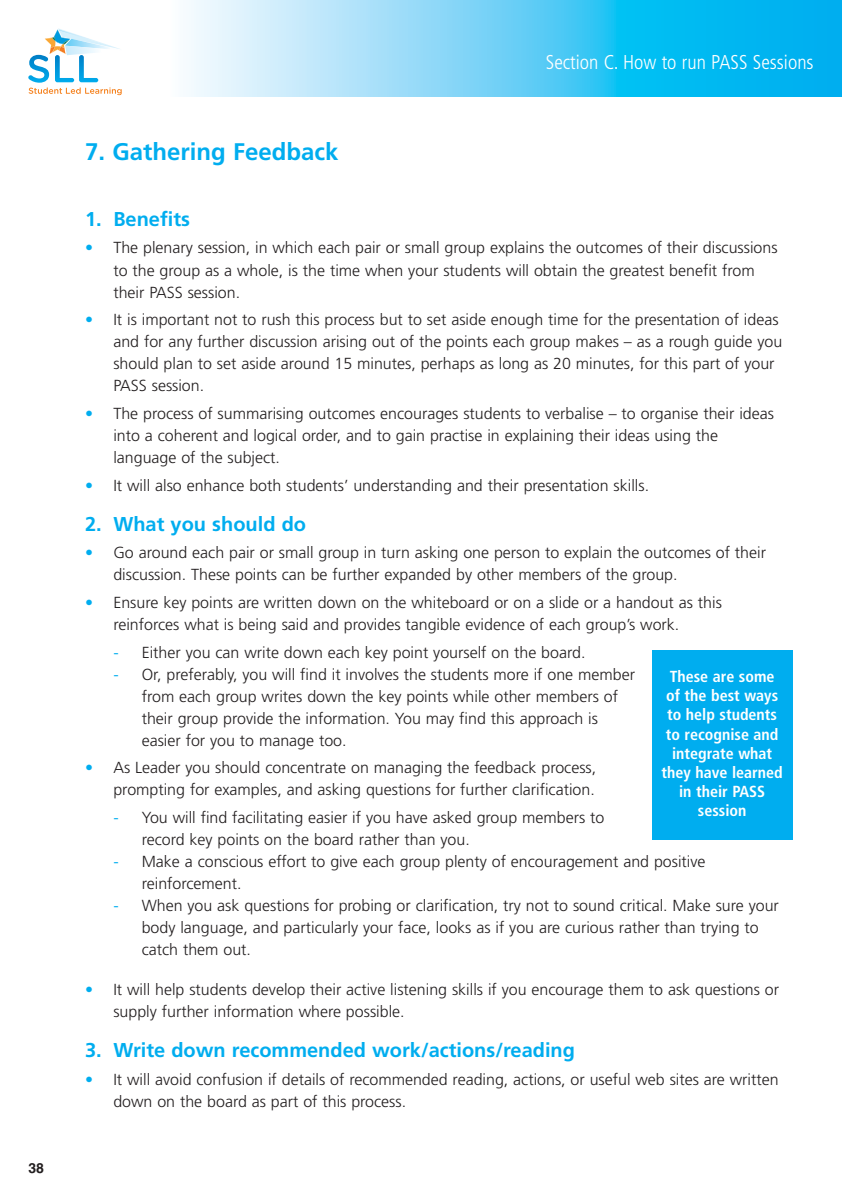
<style>
.page{position:relative;width:842px;height:1191px;background:#fff}
.page>*{position:absolute;margin:0;border:0;box-sizing:border-box;transform-origin:0 0}
.t1{font:700 24px "Frutiger LT";color:#00adef}
.t2{font:700 20px "Frutiger LT";color:#00adef}
.t3{font:300 condensed 20px "Frutiger LT";color:#fff}
.t4{font:300 16px/22px "Frutiger LT";color:#231f20}
.t5{font:700 condensed 16px/19.2px "Frutiger LT";color:#fff;text-align:center}
.t6{font:700 14px "Helvetica LT";color:#231f20}
.s1{color:#00adef}
</style>
<div class="page">
<svg style="left:28px;top:28px;width:94px;height:67px"></svg>
<div style="left:652px;top:650px;width:140px;height:190px;background:#00adef"></div>
<img style="left:189px;top:0;width:653px;height:96px">
<p class="t6" style="left:28px;top:1162px;width:17px">38</p>
<h1 class="t1" style="left:85px;top:142px;width:255px">7. Gathering Feedback</h1>
<p class="t3" style="left:546px;top:52px;width:269px">Section C. How to run PASS Sessions</p>
<p class="t2" style="left:85px;top:211px;width:107px">1. Benefits</p>
<p class="t4" style="left:113px;top:238px;width:666px;text-indent:-28px"><span class="s1">•</span> The plenary session, in which each pair or small group explains the outcomes of their discussions to the group as a whole, is the time when your students will obtain the greatest benefit from their PASS session.</p>
<p class="t4" style="left:113px;top:310px;width:670px;text-indent:-28px"><span class="s1">•</span> It is important not to rush this process but to set aside enough time for the presentation of ideas and for any further discussion arising out of the points each group makes – as a rough guide you should plan to set aside around 15 minutes, perhaps as long as 20 minutes, for this part of your PASS session.</p>
<p class="t4" style="left:113px;top:403px;width:662px;text-indent:-28px"><span class="s1">•</span> The process of summarising outcomes encourages students to verbalise – to organise their ideas into a coherent and logical order, and to gain practise in explaining their ideas using the language of the subject.</p>
<p class="t4" style="left:85px;top:475px;width:566px"><span class="s1">•</span> It will also enhance both students’ understanding and their presentation skills.</p>
<p class="t2" style="left:85px;top:515px;width:223px">2. What you should do</p>
<p class="t4" style="left:113px;top:543px;width:654px;text-indent:-28px"><span class="s1">•</span> Go around each pair or small group in turn asking one person to explain the outcomes of their discussion. These points can be further expanded by other members of the group.</p>
<p class="t4" style="left:113px;top:592px;width:610px;text-indent:-28px"><span class="s1">•</span> Ensure key points are written down on the whiteboard or on a slide or a handout as this reinforces what is being said and provides tangible evidence of each group’s work.</p>
<p class="t4" style="left:113px;top:642px;width:474px"><span class="s1">-</span> Either you can write down each key point yourself on the board.</p>
<p class="t4" style="left:142px;top:664px;width:495px;text-indent:-28px"><span class="s1">-</span> Or, preferably, you will find it involves the students more if one member from each group writes down the key points while other members of their group provide the information. You may find this approach is easier for you to manage too.</p>
<p class="t4" style="left:85px;top:758px;width:513px;text-align:right"><span class="s1">•</span> As Leader you should concentrate on managing the feedback process, prompting for examples, and asking questions for further clarification.</p>
<p class="t4" style="left:142px;top:807px;width:464px;text-indent:-28px"><span class="s1">-</span> You will find facilitating easier if you have asked group members to record key points on the board rather than you.</p>
<p class="t4" style="left:142px;top:851px;width:565px;text-indent:-28px"><span class="s1">-</span> Make a conscious effort to give each group plenty of encouragement and positive reinforcement.</p>
<p class="t4" style="left:142px;top:895px;width:639px;text-indent:-28px"><span class="s1">-</span> When you ask questions for probing or clarification, try not to sound critical. Make sure your body language, and particularly your face, looks as if you are curious rather than trying to catch them out.</p>
<p class="t4" style="left:113px;top:979px;width:667px;text-indent:-28px"><span class="s1">•</span> It will help students develop their active listening skills if you encourage them to ask questions or supply further information where possible.</p>
<p class="t2" style="left:85px;top:1042px;width:491px">3. Write down recommended work/actions/reading</p>
<p class="t4" style="left:113px;top:1069px;width:667px;text-indent:-28px"><span class="s1">•</span> It will avoid confusion if details of recommended reading, actions, or useful web sites are written down on the board as part of this process.</p>
<p class="t5" style="left:661px;top:668px;width:123px">These are some of the best ways to help students to recognise and integrate what they have learned in their PASS session</p>
</div>
